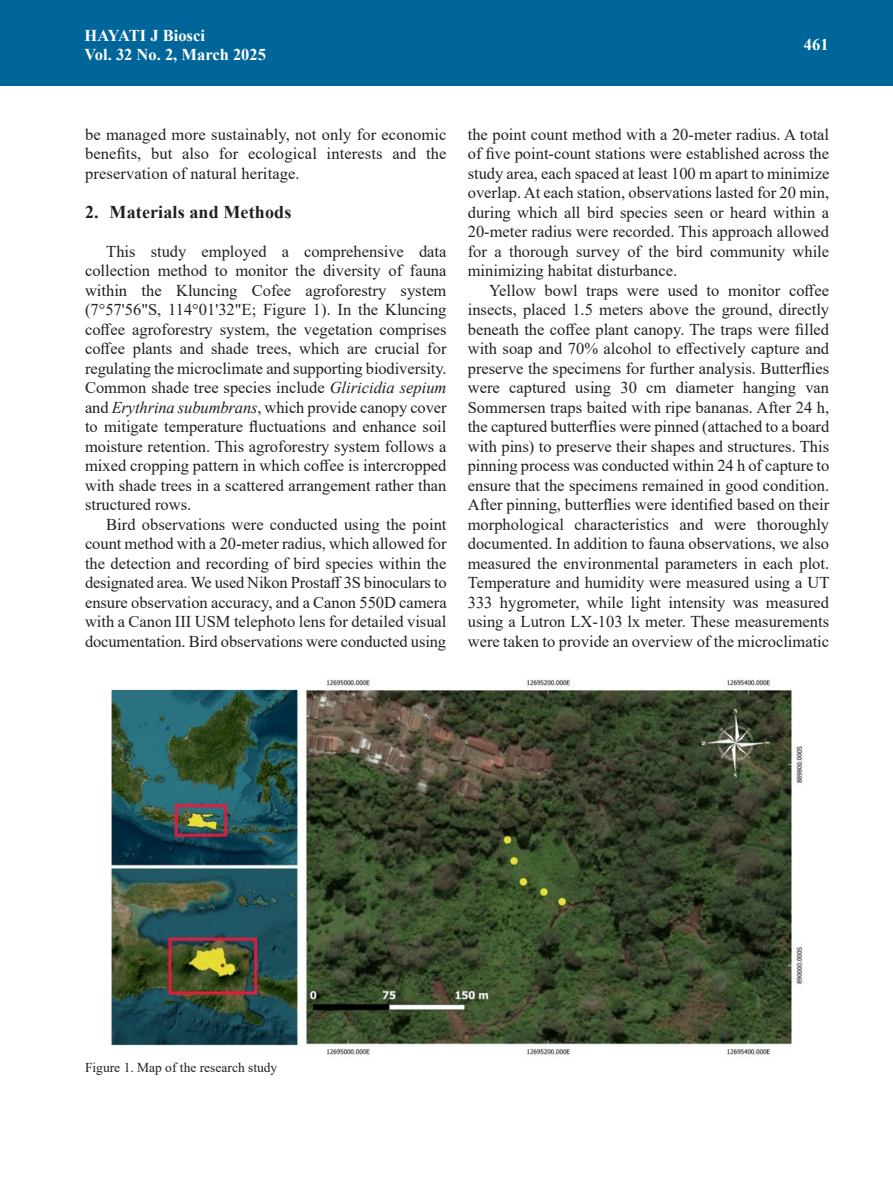
<style>
.page{position:relative;width:893px;height:1191px;background:#fff}
.page>*{position:absolute;margin:0;border:0;box-sizing:border-box;transform-origin:0 0}
.t1{font:700 18px "Times New Roman";letter-spacing:.005em;color:#231f20}
.t2{font:16.5px/19.5px "Times New Roman";color:#231f20;text-align:justify}
.t3{font:700 16.5px/19.5px "Times New Roman";color:#fff}
.t4{font:13.5px "Times New Roman";color:#231f20}
.s1{font-style:italic}
</style>
<div class="page">
<img style="left:111px;top:679px;width:692px;height:376px">
<div style="left:0;top:0;width:893px;height:85px;background:#069"></div>
<p class="t3" style="left:85px;top:25px;width:183px">HAYATI J Biosci<br>Vol. 32 No. 2, March 2025</p>
<p class="t3" style="left:804px;top:34px;width:26px">461</p>
<p class="t2" style="left:85px;top:124px;width:363px">be managed more sustainably, not only for economic benefits, but also for ecological interests and the preservation of natural heritage.</p>
<p class="t1" style="left:85px;top:199px;width:208px">2. Materials and Methods</p>
<p class="t2" style="left:85px;top:241px;width:363px;text-indent:21px">This study employed a comprehensive data collection method to monitor the diversity of fauna within the Kluncing Cofee agroforestry system (7°57'56"S, 114°01'32"E; Figure 1). In the Kluncing coffee agroforestry system, the vegetation comprises coffee plants and shade trees, which are crucial for regulating the microclimate and supporting biodiversity.<br>Common shade tree species include <span class="s1">Gliricidia sepium </span>and <span class="s1">Erythrina subumbrans</span>, which provide canopy cover to mitigate temperature fluctuations and enhance soil moisture retention. This agroforestry system follows a mixed cropping pattern in which coffee is intercropped with shade trees in a scattered arrangement rather than structured rows.</p>
<p class="t2" style="left:85px;top:514px;width:363px;text-indent:21px">Bird observations were conducted using the point count method with a 20-meter radius, which allowed for the detection and recording of bird species within the designated area. We used Nikon Prostaff 3S binoculars to ensure observation accuracy, and a Canon 550D camera with a Canon III USM telephoto lens for detailed visual documentation. Bird observations were conducted using</p>
<p class="t2" style="left:468px;top:124px;width:363px">the point count method with a 20-meter radius. A total of five point-count stations were established across the study area, each spaced at least 100 m apart to minimize overlap. At each station, observations lasted for 20 min, during which all bird species seen or heard within a 20-meter radius were recorded. This approach allowed for a thorough survey of the bird community while minimizing habitat disturbance.</p>
<p class="t2" style="left:468px;top:280px;width:363px;text-indent:21px">Yellow bowl traps were used to monitor coffee insects, placed 1.5 meters above the ground, directly beneath the coffee plant canopy. The traps were filled with soap and 70% alcohol to effectively capture and preserve the specimens for further analysis. Butterflies were captured using 30 cm diameter hanging van Sommersen traps baited with ripe bananas. After 24 h, the captured butterflies were pinned (attached to a board with pins) to preserve their shapes and structures. This pinning process was conducted within 24 h of capture to ensure that the specimens remained in good condition.<br>After pinning, butterflies were identified based on their morphological characteristics and were thoroughly documented. In addition to fauna observations, we also measured the environmental parameters in each plot.<br>Temperature and humidity were measured using a UT 333 hygrometer, while light intensity was measured using a Lutron LX-103 lx meter. These measurements were taken to provide an overview of the microclimatic</p>
<p class="t4" style="left:85px;top:1058px;width:194px">Figure 1. Map of the research study</p>
</div>
